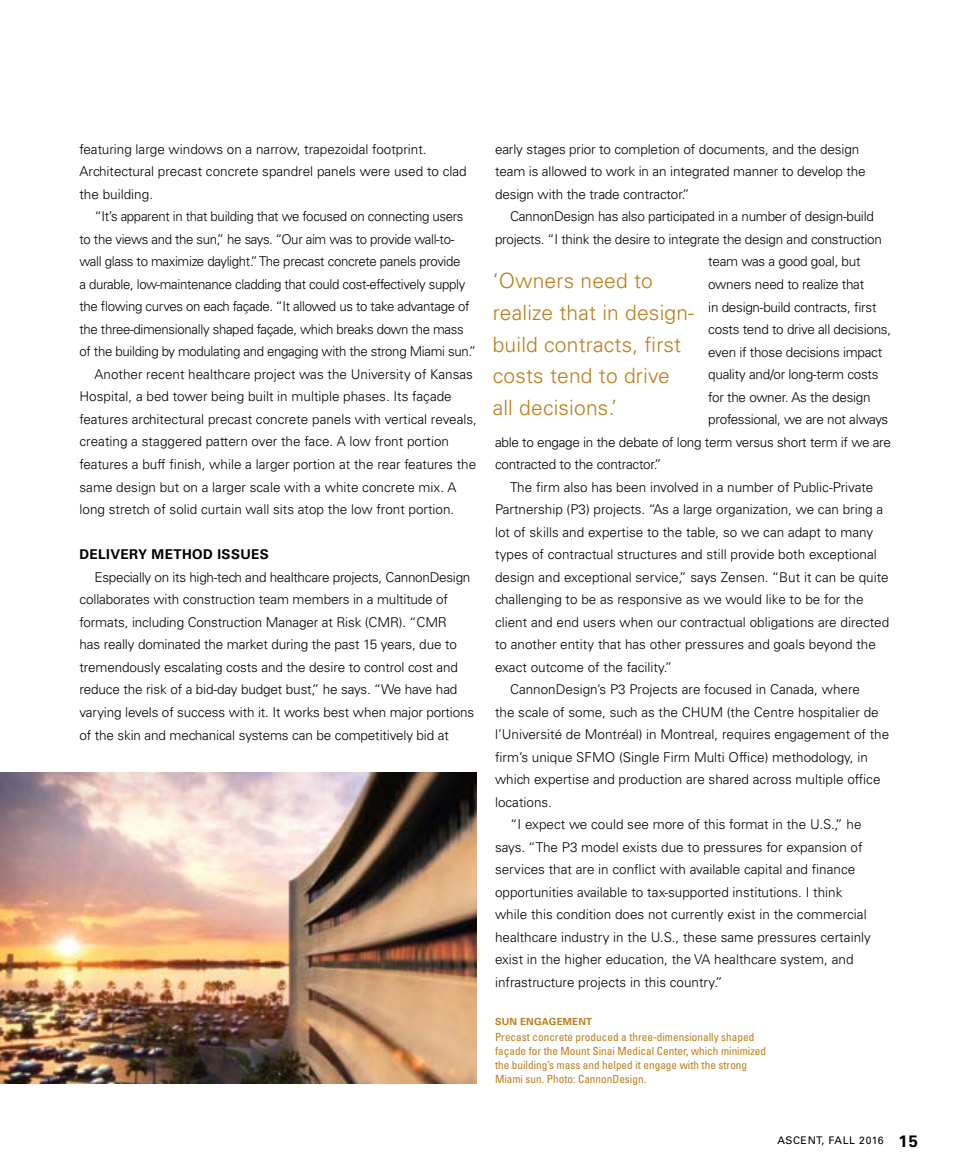
<style>
.page{position:relative;width:972px;height:1175px;background:#fff}
.page>*{position:absolute;margin:0;border:0;box-sizing:border-box;transform-origin:0 0}
.t1{font:300 21px/31.5px "Univers LT Std";letter-spacing:.01em;color:#ba7e1c}
.t2{font:300 13.5px/22.5px "Univers LT Std";color:#000}
.t3{font:300 13.5px "Univers LT Std";letter-spacing:-.025em;color:#000}
.t4{font:300 13.5px "Univers LT Std";letter-spacing:-.02em;color:#000}
.t5{font:700 13.5px "Univers LT Std";letter-spacing:.03em;color:#000}
.t6{font:condensed 11.25px/14.2px "Univers LT Std";color:#ba7e1c}
.t7{font:10.5px "Univers LT Std";letter-spacing:.06em;color:#000}
.t8{font:700 9.75px "Univers LT Std";letter-spacing:.02em;color:#ba7e1c}
.s1{font-weight:700;font-size:16.5px}
</style>
<div class="page">
<img style="left:0;top:772px;width:477px;height:311px">
<p class="t2" style="left:80px;top:138px;width:389px">featuring large windows on a narrow, trapezoidal footprint.<br>Architectural precast concrete spandrel panels were used to clad the building.</p>
<p class="t3" style="left:94px;top:208px;width:371px">“It’s apparent in that building that we focused on connecting users</p>
<p class="t3" style="left:79px;top:231px;width:376px">to the views and the sun,” he says. “Our aim was to provide wall-to-</p>
<p class="t3" style="left:79px;top:253px;width:383px">wall glass to maximize daylight.” The precast concrete panels provide</p>
<p class="t3" style="left:79px;top:276px;width:387px">a durable, low-maintenance cladding that could cost-effectively supply</p>
<p class="t3" style="left:79px;top:298px;width:392px">the flowing curves on each façade. “It allowed us to take advantage of</p>
<p class="t3" style="left:79px;top:321px;width:386px">the three-dimensionally shaped façade, which breaks down the mass</p>
<p class="t3" style="left:79px;top:343px;width:398px">of the building by modulating and engaging with the strong Miami sun.”</p>
<p class="t2" style="left:94px;top:363px;width:380px">Another recent healthcare project was the University of Kansas</p>
<p class="t2" style="left:80px;top:385px;width:374px">Hospital, a bed tower being built in multiple phases. Its façade</p>
<p class="t2" style="left:80px;top:408px;width:399px">features architectural precast concrete panels with vertical reveals,</p>
<p class="t2" style="left:80px;top:430px;width:371px">creating a staggered pattern over the face. A low front portion</p>
<p class="t2" style="left:80px;top:453px;width:398px">features a buff finish, while a larger portion at the rear features the</p>
<p class="t2" style="left:80px;top:475px;width:379px">same design but on a larger scale with a white concrete mix. A</p>
<p class="t2" style="left:80px;top:498px;width:376px">long stretch of solid curtain wall sits atop the low front portion.</p>
<p class="t5" style="left:80px;top:547px;width:191px">DELIVERY METHOD ISSUES</p>
<p class="t2" style="left:80px;top:566px;width:396px;text-indent:15px">Especially on its high-tech and healthcare projects, CannonDesign collaborates with construction team members in a multitude of formats, including Construction Manager at Risk (CMR). “CMR<br>has really dominated the market during the past 15 years, due to tremendously escalating costs and the desire to control cost and reduce the risk of a bid-day budget bust,” he says. “We have had varying levels of success with it. It works best when major portions of the skin and mechanical systems can be competitively bid at</p>
<p class="t2" style="left:495px;top:138px;width:372px">early stages prior to completion of documents, and the design team is allowed to work in an integrated manner to develop the design with the trade contractor.”</p>
<p class="t4" style="left:510px;top:208px;width:365px">CannonDesign has also participated in a number of design-build</p>
<p class="t4" style="left:495px;top:231px;width:388px">projects. “I think the desire to integrate the design and construction</p>
<p class="t4" style="left:708px;top:253px;width:154px">team was a good goal, but</p>
<p class="t4" style="left:708px;top:276px;width:157px">owners need to realize that</p>
<p class="t4" style="left:708px;top:298px;width:170px">in design-build contracts, first</p>
<p class="t4" style="left:708px;top:321px;width:184px">costs tend to drive all decisions,</p>
<p class="t4" style="left:708px;top:343px;width:175px">even if those decisions impact</p>
<p class="t4" style="left:708px;top:366px;width:172px">quality and/or long-term costs</p>
<p class="t4" style="left:708px;top:388px;width:164px">for the owner. As the design</p>
<p class="t4" style="left:708px;top:411px;width:182px">professional, we are not always</p>
<p class="t4" style="left:495px;top:433px;width:397px">able to engage in the debate of long term versus short term if we are</p>
<p class="t4" style="left:495px;top:456px;width:168px">contracted to the contractor.”</p>
<p class="t2" style="left:510px;top:475px;width:365px">The firm also has been involved in a number of Public-Private</p>
<p class="t2" style="left:495px;top:498px;width:390px">Partnership (P3) projects. “As a large organization, we can bring a</p>
<p class="t2" style="left:495px;top:520px;width:380px">lot of skills and expertise to the table, so we can adapt to many</p>
<p class="t2" style="left:495px;top:543px;width:383px">types of contractual structures and still provide both exceptional</p>
<p class="t2" style="left:495px;top:565px;width:395px">design and exceptional service,” says Zensen. “But it can be quite</p>
<p class="t2" style="left:495px;top:588px;width:370px">challenging to be as responsive as we would like to be for the</p>
<p class="t2" style="left:495px;top:610px;width:396px">client and end users when our contractual obligations are directed</p>
<p class="t2" style="left:495px;top:633px;width:382px">to another entity that has other pressures and goals beyond the</p>
<p class="t2" style="left:495px;top:655px;width:179px">exact outcome of the facility.”</p>
<p class="t2" style="left:510px;top:678px;width:352px">CannonDesign’s P3 Projects are focused in Canada, where</p>
<p class="t2" style="left:495px;top:700px;width:385px">the scale of some, such as the CHUM (the Centre hospitalier de</p>
<p class="t2" style="left:495px;top:723px;width:396px">l’Université de Montréal) in Montreal, requires engagement of the</p>
<p class="t2" style="left:495px;top:745px;width:374px">firm’s unique SFMO (Single Firm Multi Office) methodology, in</p>
<p class="t2" style="left:495px;top:768px;width:387px">which expertise and production are shared across multiple office</p>
<p class="t2" style="left:495px;top:790px;width:59px">locations.</p>
<p class="t2" style="left:510px;top:813px;width:353px">“I expect we could see more of this format in the U.S.,” he</p>
<p class="t2" style="left:495px;top:835px;width:369px">says. “The P3 model exists due to pressures for expansion of</p>
<p class="t2" style="left:495px;top:858px;width:362px">services that are in conflict with available capital and finance</p>
<p class="t2" style="left:495px;top:880px;width:349px">opportunities available to tax-supported institutions. I think</p>
<p class="t2" style="left:495px;top:903px;width:373px">while this condition does not currently exist in the commercial</p>
<p class="t2" style="left:495px;top:925px;width:377px">healthcare industry in the U.S., these same pressures certainly</p>
<p class="t2" style="left:495px;top:948px;width:360px">exist in the higher education, the VA healthcare system, and</p>
<p class="t2" style="left:495px;top:970px;width:229px">infrastructure projects in this country.”</p>
<p class="t8" style="left:495px;top:1015px;width:99px">SUN ENGAGEMENT</p>
<p class="t6" style="left:495px;top:1029px;width:273px">Precast concrete produced a three-dimensionally shaped façade for the Mount Sinai Medical Center, which minimized the building’s mass and helped it engage with the strong Miami sun. Photo: CannonDesign.</p>
<h1 class="t1" style="left:493px;top:265px;width:203px">‘Owners need to realize that in design&shy;build contracts, first costs tend to drive all decisions.’</h1>
<p class="t7" style="left:777px;top:1134px;width:142px">ASCENT, FALL 2016 <span class="s1">15</span></p>
</div>
